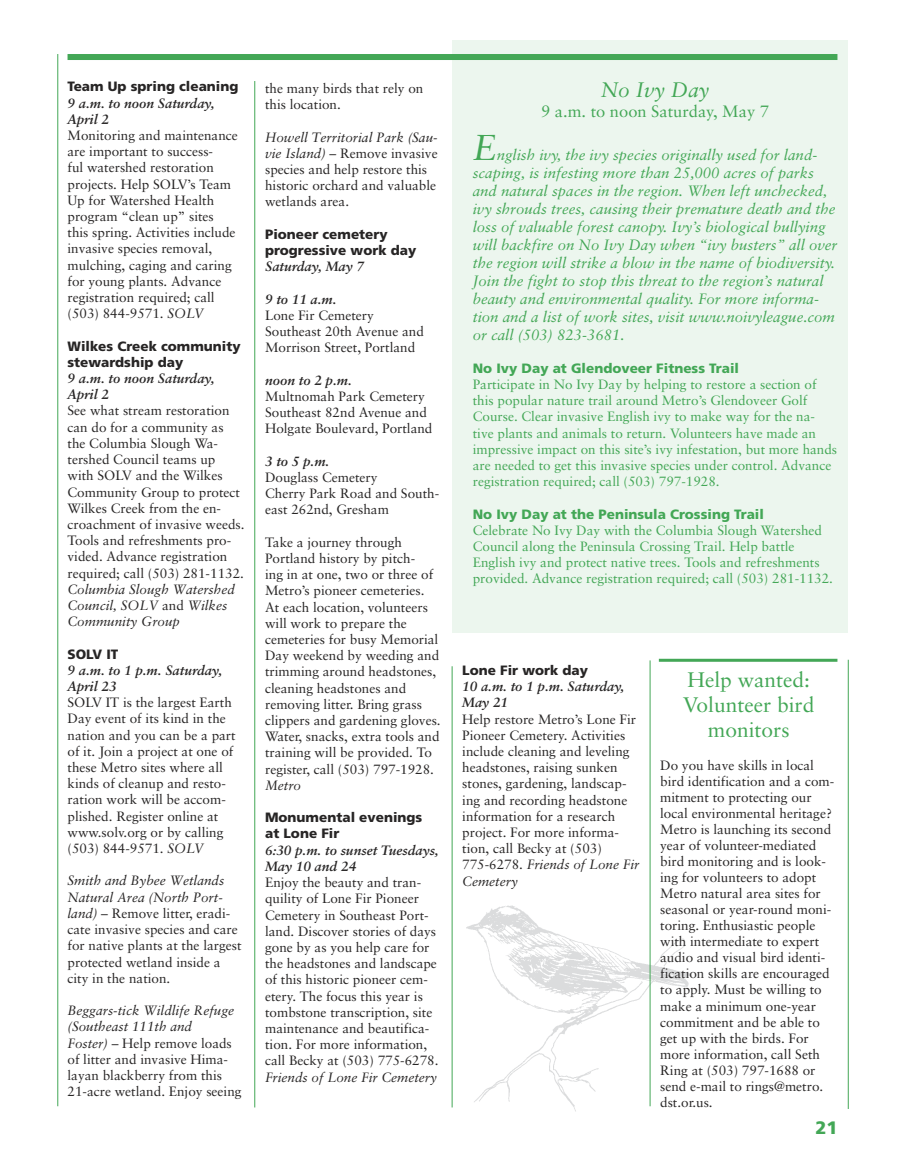
<style>
.page{position:relative;width:905px;height:1175px;background:#fff}
.page>*{position:absolute;margin:0;border:0;box-sizing:border-box;transform-origin:0 0}
.t1{font:italic 36px "Sabon";color:#43a756}
.t2{font:21px/25.2px "Sabon";color:#43a756;text-align:center}
.t3{font:italic 21px "Sabon";color:#43a756}
.t4{font:900 18px "Frutiger";color:#43a756}
.t5{font:16.5px "Sabon";color:#43a756}
.t6{font:italic 15px/18px "Sabon";color:#43a756}
.t7{font:13.5px/16.2px "Sabon";color:#272525}
.t8{font:13.5px/16.2px "Sabon";color:#43a756}
.t9{font:italic 700 13.5px/16.2px "Sabon";color:#272525}
.t10{font:900 13.5px/16.2px "Frutiger";color:#272525}
.t11{font:italic 13.5px/16.2px "Sabon";color:#272525}
.t12{font:900 13.5px "Frutiger";color:#43a756}
.s1{font-style:italic}
.s2{font-style:normal}
</style>
<div class="page">
<img style="left:451px;top:890px;width:240px;height:222px">
<div style="left:452px;top:40px;width:395px;height:593px;background:#ecf6ee"></div>
<div style="left:68px;top:54px;width:769px;height:6px;background:#43a756"></div>
<hr style="left:57px;top:54px;width:1px;height:1052px;background:#43a756">
<hr style="left:847px;top:659px;width:1px;height:449px;background:#43a756">
<hr style="left:452px;top:666px;width:1px;height:441px;background:#43a756">
<hr style="left:254px;top:81px;width:1px;height:1026px;background:#43a756">
<svg style="left:658px;top:658px;width:179px;height:4px"></svg>
<hr style="left:649px;top:660px;width:1px;height:446px;background:#43a756">
<p class="t10" style="left:68px;top:78px;width:172px">Team Up spring cleaning</p>
<p class="t9" style="left:68px;top:95px;width:149px">9 a.m. to noon Saturday,<br>April 2</p>
<p class="t7" style="left:68px;top:127px;width:172px">Monitoring and maintenance are important to success-<br>ful watershed restoration projects. Help SOLV’s Team<br>Up for Watershed Health program “clean up” sites this spring. Activities include invasive species removal, mulching, caging and caring for young plants. Advance registration required; call (503) 844-9571. <span class="s1">SOLV</span></p>
<p class="t10" style="left:68px;top:337px;width:175px">Wilkes Creek community stewardship day</p>
<p class="t9" style="left:68px;top:370px;width:149px">9 a.m. to noon Saturday,<br>April 2</p>
<p class="t7" style="left:68px;top:402px;width:178px">See what stream restoration can do for a community as the Columbia Slough Wa&shy;tershed Council teams up with SOLV and the Wilkes<br>Community Group to protect<br>Wilkes Creek from the en&shy;croachment of invasive weeds.<br>Tools and refreshments pro&shy;vided. Advance registration required; call (503) 281-1132.</p>
<p class="t11" style="left:68px;top:581px;width:169px">Columbia Slough Watershed<br>Council, SOLV <span class="s2">and</span> Wilkes<br>Community Group</p>
<p class="t10" style="left:68px;top:645px;width:52px">SOLV IT</p>
<p class="t9" style="left:68px;top:662px;width:156px">9 a.m. to 1 p.m. Saturday,<br>April 23</p>
<p class="t7" style="left:68px;top:694px;width:170px">SOLV IT is the largest Earth<br>Day event of its kind in the nation and you can be a part of it. Join a project at one of these Metro sites where all kinds of cleanup and resto&shy;ration work will be accom&shy;plished. Register online at www.solv.org or by calling (503) 844-9571. <span class="s1">SOLV</span></p>
<p class="t7" style="left:68px;top:872px;width:176px"><span class="s1">Smith and Bybee Wetlands<br>Natural Area (North Port&shy;land)</span> – Remove litter, eradi&shy;cate invasive species and care for native plants at the largest protected wetland inside a city in the nation.</p>
<p class="t7" style="left:68px;top:1002px;width:176px"><span class="s1">Beggars-tick Wildlife Refuge (Southeast 111th and<br>Foster)</span> – Help remove loads of litter and invasive Hima&shy;layan blackberry from this<br>21-acre wetland. Enjoy seeing</p>
<p class="t7" style="left:265px;top:80px;width:160px">the many birds that rely on this location.</p>
<p class="t7" style="left:265px;top:129px;width:174px"><span class="s1">Howell Territorial Park (Sau&shy;vie Island)</span> – Remove invasive species and help restore this historic orchard and valuable wetlands area.</p>
<p class="t10" style="left:265px;top:226px;width:153px">Pioneer cemetery progressive work day</p>
<p class="t9" style="left:265px;top:258px;width:100px">Saturday, May 7</p>
<p class="t9" style="left:265px;top:291px;width:73px">9 to 11 a.m.</p>
<p class="t7" style="left:265px;top:307px;width:160px">Lone Fir Cemetery<br>Southeast 20th Avenue and<br>Morrison Street, Portland</p>
<p class="t9" style="left:265px;top:372px;width:88px">noon to 2 p.m.</p>
<p class="t7" style="left:265px;top:388px;width:169px">Multnomah Park Cemetery<br>Southeast 82nd Avenue and<br>Holgate Boulevard, Portland</p>
<p class="t9" style="left:265px;top:453px;width:66px">3 to 5 p.m.</p>
<p class="t7" style="left:265px;top:469px;width:176px">Douglass Cemetery<br>Cherry Park Road and South&shy;east 262nd, Gresham</p>
<p class="t7" style="left:265px;top:534px;width:177px">Take a journey through<br>Portland history by pitch-<br>ing in at one, two or three of<br>Metro’s pioneer cemeteries.<br>At each location, volunteers will work to prepare the cemeteries for busy Memorial<br>Day weekend by weeding and trimming around headstones, cleaning headstones and removing litter. Bring grass clippers and gardening gloves.<br>Water, snacks, extra tools and training will be provided. To register, call (503) 797-1928.</p>
<p class="t11" style="left:265px;top:777px;width:37px">Metro</p>
<p class="t10" style="left:265px;top:809px;width:159px">Monumental evenings at Lone Fir</p>
<p class="t9" style="left:265px;top:841px;width:175px">6:30 p.m. to sunset Tuesdays,<br>May 10 and 24</p>
<p class="t7" style="left:265px;top:874px;width:175px">Enjoy the beauty and tran&shy;quility of Lone Fir Pioneer<br>Cemetery in Southeast Port&shy;land. Discover stories of days gone by as you help care for the headstones and landscape of this historic pioneer cem&shy;etery. The focus this year is tombstone transcription, site maintenance and beautifica&shy;tion. For more information, call Becky at (503) 775-6278.</p>
<p class="t11" style="left:265px;top:1068px;width:173px">Friends of Lone Fir Cemetery</p>
<h2 class="t3" style="left:600px;top:78px;width:110px">No Ivy Day</h2>
<p class="t5" style="left:541px;top:101px;width:229px">9 a.m. to noon Saturday, May 7</p>
<h1 class="t1" style="left:472px;top:127px;width:26px">E</h1>
<p class="t6" style="left:472px;top:146px;width:366px;text-indent:24px">nglish ivy, the ivy species originally used for land&shy;scaping, is infesting more than 25,000 acres of parks and natural spaces in the region. When left unchecked, ivy shrouds trees, causing their premature death and the loss of valuable forest canopy. Ivy’s biological bullying will backfire on No Ivy Day when “ivy busters” all over the region will strike a blow in the name of biodiversity.<br>Join the fight to stop this threat to the region’s natural beauty and environmental quality. For more informa&shy;tion and a list of work sites, visit www.noivyleague.com or call (503) 823-3681.</p>
<p class="t12" style="left:472px;top:360px;width:268px">No Ivy Day at Glendoveer Fitness Trail</p>
<p class="t8" style="left:472px;top:376px;width:366px">Participate in No Ivy Day by helping to restore a section of this popular nature trail around Metro’s Glendoveer Golf Course. Clear invasive English ivy to make way for the na&shy;tive plants and animals to return. Volunteers have made an impressive impact on this site’s ivy infestation, but more hands are needed to get this invasive species under control. Advance registration required; call (503) 797-1928.</p>
<p class="t12" style="left:472px;top:506px;width:293px">No Ivy Day at the Peninsula Crossing Trail</p>
<p class="t8" style="left:472px;top:522px;width:362px">Celebrate No Ivy Day with the Columbia Slough Watershed Council along the Peninsula Crossing Trail. Help battle English ivy and protect native trees. Tools and refreshments provided. Advance registration required; call (503) 281-1132.</p>
<p class="t10" style="left:462px;top:662px;width:127px">Lone Fir work day</p>
<p class="t9" style="left:462px;top:678px;width:164px">10 a.m. to 1 p.m. Saturday,<br>May 21</p>
<p class="t7" style="left:462px;top:710px;width:179px">Help restore Metro’s Lone Fir<br>Pioneer Cemetery. Activities include cleaning and leveling headstones, raising sunken stones, gardening, landscap&shy;ing and recording headstone information for a research project. For more informa&shy;tion, call Becky at (503)<br>775-6278. <span class="s1">Friends of Lone Fir<br>Cemetery</span></p>
<h2 class="t2" style="left:683px;top:667px;width:133px">Help wanted:<br>Volunteer bird monitors</h2>
<p class="t7" style="left:660px;top:757px;width:176px">Do you have skills in local bird identification and a com&shy;mitment to protecting our local environmental heritage?<br>Metro is launching its second year of volunteer-mediated bird monitoring and is look&shy;ing for volunteers to adopt<br>Metro natural area sites for seasonal or year-round moni&shy;toring. Enthusiastic people with intermediate to expert audio and visual bird identi&shy;fication skills are encouraged to apply. Must be willing to make a minimum one-year commitment and be able to get up with the birds. For more information, call Seth<br>Ring at (503) 797-1688 or send e-mail to rings@metro. dst.or.us.</p>
<h3 class="t4" style="left:815px;top:1116px;width:24px">21</h3>
</div>
